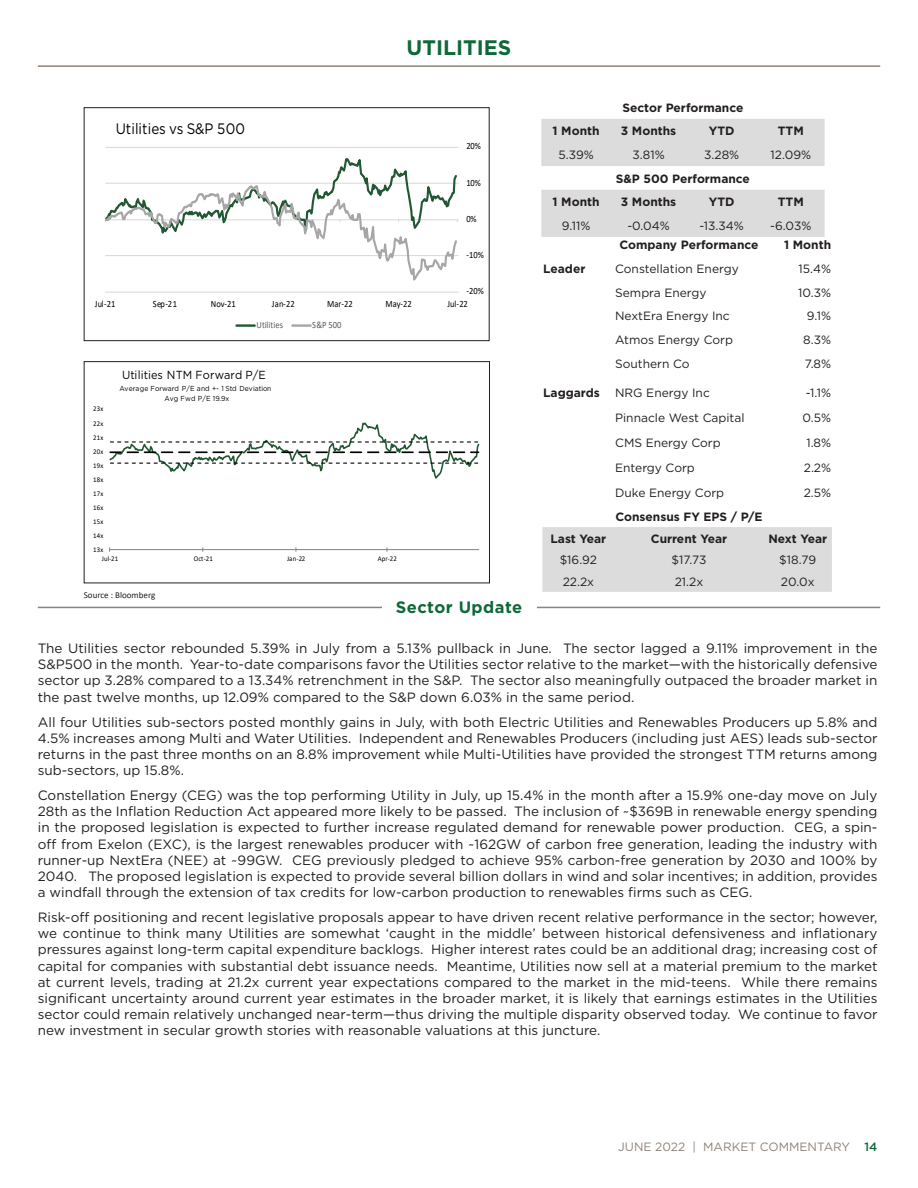
<style>
.page{position:relative;width:918px;height:1188px;background:#fff}
.page>*{position:absolute;margin:0;border:0;box-sizing:border-box;transform-origin:0 0}
.Page_Header{font:700 21px "Gotham";color:#0f6838}
.Sector_Update{font:700 16.5px "Gotham";letter-spacing:.03em;color:#0f6838}
.t1{font:15.15px "Gotham";color:#000;scale:.89 1}
.Body{font:13.5px/16.2px "Gotham";color:#231f20;text-align:justify}
.t2{font:12px "Gotham";color:#231f20}
.t3{font:700 12px "Gotham";color:#231f20}
.t4{font:12px "Gotham";color:#8f8279}
.t5{font:11.7px "Gotham";letter-spacing:.02em;color:#000;scale:.94 1}
.t6{font:9.6px "Calibri";letter-spacing:-.005em;color:#000;scale:.89 1}
.t7{font:9.6px "Calibri";color:#595959;scale:.89 1}
.t8{font:9px "Calibri";color:#231f20}
.t9{font:7.2px "Calibri";letter-spacing:.03em;color:#000;scale:.94 1}
.t10{font:7.2px/10.5px "Gotham";letter-spacing:-.015em;color:#000;text-align:center;scale:.94 1}
.s1{font-weight:500;color:#0f6838}
</style>
<div class="page">
<svg style="left:541px;top:119px;width:284px;height:118px"></svg>
<hr style="left:38px;top:65px;width:842px;height:2px;background:#8f8279">
<hr style="left:38px;top:607px;width:842px;height:1px;background:#8f8279">
<div style="left:382px;top:600px;width:154px;height:13px;background:#fff"></div>
<hr style="left:105px;top:292px;width:354px;height:1px;background:#d9d9d9">
<hr style="left:105px;top:147px;width:354px;height:1px;background:#d9d9d9">
<svg style="left:105px;top:158px;width:354px;height:123px"></svg>
<hr style="left:236px;top:324px;width:19px;height:3px;background:#215732">
<hr style="left:292px;top:324px;width:19px;height:3px;background:#a6a6a6">
<div style="left:84px;top:107px;width:406px;height:234px;border:1px solid #231f20"></div>
<div style="left:542px;top:527px;width:290px;height:65px;background:#dcdcdc"></div>
<hr style="left:110px;top:549px;width:369px;height:1px;background:#868686">
<svg style="left:109px;top:422px;width:370px;height:57px"></svg>
<div style="left:84px;top:361px;width:406px;height:222px;border:1px solid #231f20"></div>
<p class="t1" style="left:116px;top:118px;width:147px">Utilities vs S&amp;P 500</p>
<p class="Page_Header" style="left:407px;top:33px;width:106px">UTILITIES</p>
<p class="t6" style="left:466px;top:140px;width:18px">20%</p>
<p class="t6" style="left:466px;top:176px;width:18px">10%</p>
<p class="t6" style="left:466px;top:212px;width:13px">0%</p>
<p class="t6" style="left:466px;top:248px;width:21px">-10%</p>
<p class="t6" style="left:466px;top:284px;width:21px">-20%</p>
<p class="t6" style="left:95px;top:297px;width:25px">Jul-21</p>
<p class="t6" style="left:153px;top:297px;width:29px">Sep-21</p>
<p class="t6" style="left:211px;top:297px;width:29px">Nov-21</p>
<p class="t6" style="left:272px;top:297px;width:27px">Jan-22</p>
<p class="t6" style="left:327px;top:297px;width:30px">Mar-22</p>
<p class="t6" style="left:386px;top:297px;width:31px">May-22</p>
<p class="t6" style="left:447px;top:297px;width:25px">Jul-22</p>
<p class="t7" style="left:256px;top:318px;width:31px">Utilities</p>
<p class="t7" style="left:312px;top:318px;width:34px">S&amp;P 500</p>
<p class="t5" style="left:122px;top:367px;width:154px">Utilities NTM Forward P/E</p>
<p class="t9" style="left:93px;top:404px;width:12px">23x</p>
<p class="t9" style="left:93px;top:418px;width:12px">22x</p>
<p class="t9" style="left:93px;top:432px;width:12px">21x</p>
<p class="t9" style="left:93px;top:446px;width:12px">20x</p>
<p class="t9" style="left:93px;top:460px;width:12px">19x</p>
<p class="t9" style="left:93px;top:474px;width:12px">18x</p>
<p class="t9" style="left:93px;top:488px;width:12px">17x</p>
<p class="t9" style="left:93px;top:502px;width:12px">16x</p>
<p class="t9" style="left:93px;top:516px;width:12px">15x</p>
<p class="t9" style="left:93px;top:530px;width:12px">14x</p>
<p class="t9" style="left:93px;top:544px;width:12px">13x</p>
<p class="t10" style="left:119px;top:383px;width:163px">Average Forward P/E and +- 1 Std Deviation<br>Avg Fwd P/E 19.9x</p>
<p class="t9" style="left:102px;top:554px;width:19px">Jul-21</p>
<p class="t9" style="left:194px;top:554px;width:22px">Oct-21</p>
<p class="t9" style="left:287px;top:554px;width:21px">Jan-22</p>
<p class="t9" style="left:378px;top:554px;width:22px">Apr-22</p>
<p class="t3" style="left:622px;top:100px;width:123px">Sector Performance</p>
<p class="t3" style="left:553px;top:123px;width:48px">1 Month</p>
<p class="t3" style="left:621px;top:123px;width:57px">3 Months</p>
<p class="t3" style="left:709px;top:123px;width:27px">YTD</p>
<p class="t3" style="left:778px;top:123px;width:27px">TTM</p>
<p class="t2" style="left:558px;top:147px;width:37px">5.39%</p>
<p class="t2" style="left:633px;top:147px;width:34px">3.81%</p>
<p class="t2" style="left:704px;top:147px;width:37px">3.28%</p>
<p class="t2" style="left:771px;top:147px;width:42px">12.09%</p>
<p class="t3" style="left:616px;top:170px;width:136px">S&amp;P 500 Performance</p>
<p class="t3" style="left:553px;top:194px;width:48px">1 Month</p>
<p class="t3" style="left:621px;top:194px;width:57px">3 Months</p>
<p class="t3" style="left:709px;top:194px;width:27px">YTD</p>
<p class="t3" style="left:778px;top:194px;width:27px">TTM</p>
<p class="t2" style="left:562px;top:218px;width:30px">9.11%</p>
<p class="t2" style="left:627px;top:218px;width:44px">-0.04%</p>
<p class="t2" style="left:699px;top:218px;width:46px">-13.34%</p>
<p class="t2" style="left:770px;top:218px;width:43px">-6.03%</p>
<p class="t3" style="left:619px;top:237px;width:141px">Company Performance</p>
<p class="t3" style="left:784px;top:237px;width:48px">1 Month</p>
<p class="t3" style="left:543px;top:261px;width:44px">Leader</p>
<p class="t2" style="left:615px;top:261px;width:125px">Constellation Energy</p>
<p class="t2" style="left:799px;top:261px;width:34px">15.4%</p>
<p class="t2" style="left:615px;top:285px;width:93px">Sempra Energy</p>
<p class="t2" style="left:798px;top:285px;width:34px">10.3%</p>
<p class="t2" style="left:615px;top:308px;width:116px">NextEra Energy Inc</p>
<p class="t2" style="left:807px;top:308px;width:26px">9.1%</p>
<p class="t2" style="left:615px;top:332px;width:119px">Atmos Energy Corp</p>
<p class="t2" style="left:803px;top:332px;width:29px">8.3%</p>
<p class="t2" style="left:615px;top:356px;width:76px">Southern Co</p>
<p class="t2" style="left:805px;top:356px;width:28px">7.8%</p>
<p class="t3" style="left:543px;top:385px;width:58px">Laggards</p>
<p class="t2" style="left:615px;top:385px;width:96px">NRG Energy Inc</p>
<p class="t2" style="left:806px;top:385px;width:27px">-1.1%</p>
<p class="t2" style="left:615px;top:410px;width:131px">Pinnacle West Capital</p>
<p class="t2" style="left:803px;top:410px;width:30px">0.5%</p>
<p class="t2" style="left:615px;top:435px;width:107px">CMS Energy Corp</p>
<p class="t2" style="left:806px;top:435px;width:26px">1.8%</p>
<p class="t2" style="left:615px;top:460px;width:81px">Entergy Corp</p>
<p class="t2" style="left:804px;top:460px;width:29px">2.2%</p>
<p class="t2" style="left:615px;top:486px;width:111px">Duke Energy Corp</p>
<p class="t2" style="left:804px;top:486px;width:29px">2.5%</p>
<p class="t3" style="left:615px;top:509px;width:149px">Consensus FY EPS / P/E</p>
<p class="t3" style="left:551px;top:530px;width:57px">Last Year</p>
<p class="t3" style="left:651px;top:530px;width:78px">Current Year</p>
<p class="t3" style="left:768px;top:530px;width:60px">Next Year</p>
<p class="t2" style="left:560px;top:552px;width:39px">$16.92</p>
<p class="t2" style="left:672px;top:552px;width:36px">$17.73</p>
<p class="t2" style="left:779px;top:552px;width:38px">$18.79</p>
<p class="t2" style="left:563px;top:574px;width:33px">22.2x</p>
<p class="t2" style="left:675px;top:574px;width:30px">21.2x</p>
<p class="t2" style="left:781px;top:574px;width:35px">20.0x</p>
<p class="t8" style="left:84px;top:589px;width:73px">Source : Bloomberg</p>
<p class="Sector_Update" style="left:396px;top:596px;width:128px">Sector Update</p>
<p class="Body" style="left:38px;top:640px;width:841px">The Utilities sector rebounded 5.39% in July from a 5.13% pullback in June. The sector lagged a 9.11% improvement in the S&amp;P500 in the month. Year-to-date comparisons favor the Utilities sector relative to the market—with the historically defensive sector up 3.28% compared to a 13.34% retrenchment in the S&amp;P. The sector also meaningfully outpaced the broader market in the past twelve months, up 12.09% compared to the S&amp;P down 6.03% in the same period.</p>
<p class="Body" style="left:38px;top:713px;width:841px">All four Utilities sub-sectors posted monthly gains in July, with both Electric Utilities and Renewables Producers up 5.8% and 4.5% increases among Multi and Water Utilities. Independent and Renewables Producers (including just AES) leads sub-sector returns in the past three months on an 8.8% improvement while Multi-Utilities have provided the strongest TTM returns among sub-sectors, up 15.8%.</p>
<p class="Body" style="left:38px;top:787px;width:841px">Constellation Energy (CEG) was the top performing Utility in July, up 15.4% in the month after a 15.9% one-day move on July 28th as the Inflation Reduction Act appeared more likely to be passed. The inclusion of ~$369B in renewable energy spending in the proposed legislation is expected to further increase regulated demand for renewable power production. CEG, a spin&shy;off from Exelon (EXC), is the largest renewables producer with ~162GW of carbon free generation, leading the industry with runner-up NextEra (NEE) at ~99GW. CEG previously pledged to achieve 95% carbon-free generation by 2030 and 100% by 2040. The proposed legislation is expected to provide several billion dollars in wind and solar incentives; in addition, provides a windfall through the extension of tax credits for low-carbon production to renewables firms such as CEG.</p>
<p class="Body" style="left:38px;top:909px;width:841px">Risk-off positioning and recent legislative proposals appear to have driven recent relative performance in the sector; however, we continue to think many Utilities are somewhat ‘caught in the middle’ between historical defensiveness and inflationary pressures against long-term capital expenditure backlogs. Higher interest rates could be an additional drag; increasing cost of capital for companies with substantial debt issuance needs. Meantime, Utilities now sell at a material premium to the market at current levels, trading at 21.2x current year expectations compared to the market in the mid-teens. While there remains significant uncertainty around current year estimates in the broader market, it is likely that earnings estimates in the Utilities sector could remain relatively unchanged near-term—thus driving the multiple disparity observed today. We continue to favor new investment in secular growth stories with reasonable valuations at this juncture.</p>
<p class="t4" style="left:618px;top:1139px;width:261px">JUNE 2022 | MARKET COMMENTARY <span class="s1">14</span></p>
</div>
